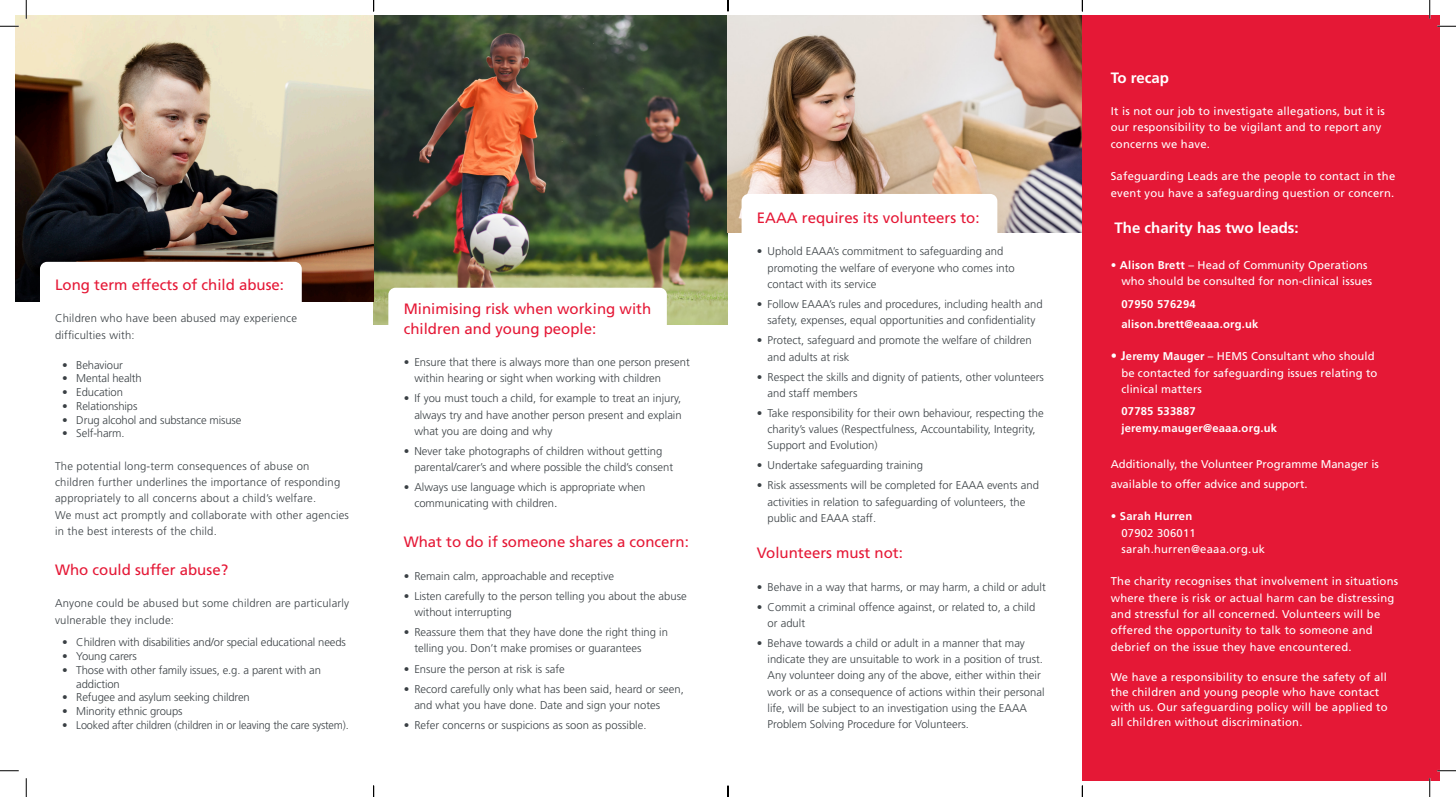
<style>
.page{position:relative;width:1456px;height:797px;background:#fff}
.page>*{position:absolute;margin:0;border:0;box-sizing:border-box;transform-origin:0 0}
.t1{font:15px/20px "Frutiger LT Std";color:#e51836}
.t2{font:700 15px "Frutiger LT Std";color:#fff}
.t3{font:300 11.25px/16.2px "Frutiger LT Std";color:#3a4044}
.t4{font:11.25px/16.2px "Frutiger LT Std";letter-spacing:.02em;color:#fff}
.t5{font:300 11.25px/16.2px "Frutiger LT Std";letter-spacing:.02em;color:#3a4044}
.t6{font:11.25px/20px "Frutiger LT Std";color:#fff}
.t7{font:700 11.25px/20px "Frutiger LT Std";letter-spacing:.02em;color:#fff}
.s1{font-size:12.5px}
.s2{font-weight:300}
.s3{font-weight:700}
.s4{font-weight:300;font-size:12.5px}
.s5{font-weight:700;font-size:12.5px}
</style>
<div class="page">
<img style="left:373px;top:16px;width:355px;height:308px">
<img style="left:16px;top:16px;width:357px;height:286px">
<img style="left:728px;top:16px;width:354px;height:217px">
<div style="left:40px;top:262px;width:262px;height:62px;background:#fff;border-radius:7px"></div>
<div style="left:388px;top:288px;width:279px;height:288px;background:#fff;border-radius:7px"></div>
<div style="left:741px;top:194px;width:256px;height:274px;background:#fff;border-radius:7px"></div>
<div style="left:1082px;top:16px;width:358px;height:765px;background:#e51836"></div>
<svg style="left:0;top:25px;width:19px;height:2px"></svg>
<svg style="left:1437px;top:25px;width:19px;height:2px"></svg>
<svg style="left:0;top:770px;width:19px;height:1px"></svg>
<svg style="left:1437px;top:770px;width:19px;height:1px"></svg>
<svg style="left:25px;top:0;width:2px;height:19px"></svg>
<svg style="left:25px;top:778px;width:2px;height:19px"></svg>
<svg style="left:1429px;top:0;width:1px;height:19px"></svg>
<svg style="left:1429px;top:778px;width:1px;height:19px"></svg>
<svg style="left:373px;top:785px;width:1px;height:12px"></svg>
<svg style="left:727px;top:0;width:2px;height:11px"></svg>
<svg style="left:727px;top:785px;width:2px;height:12px"></svg>
<svg style="left:1081px;top:0;width:2px;height:11px"></svg>
<svg style="left:1081px;top:785px;width:2px;height:12px"></svg>
<p class="t1" style="left:55px;top:275px;width:230px">Long term effects of child abuse:</p>
<p class="t5" style="left:55px;top:310px;width:244px">Children who have been abused may experience difficulties with:</p>
<p class="t3" style="left:62px;top:357px;width:62px">• Behaviour</p>
<p class="t3" style="left:62px;top:370px;width:81px">• Mental health</p>
<p class="t3" style="left:62px;top:384px;width:62px">• Education</p>
<p class="t3" style="left:62px;top:398px;width:77px">• Relationships</p>
<p class="t3" style="left:62px;top:412px;width:181px">• Drug alcohol and substance misuse</p>
<p class="t3" style="left:62px;top:425px;width:64px">• Self-harm.</p>
<p class="t5" style="left:55px;top:458px;width:287px">The potential long-term consequences of abuse on children further underlines the importance of responding appropriately to all concerns about a child’s welfare.</p>
<p class="t5" style="left:55px;top:507px;width:295px">We must act promptly and collaborate with other agencies in the best interests of the child.</p>
<p class="t1" style="left:55px;top:560px;width:175px">Who could suffer abuse?</p>
<p class="t5" style="left:55px;top:595px;width:296px">Anyone could be abused but some children are particularly vulnerable they include:</p>
<p class="t3" style="left:62px;top:634px;width:285px">• Children with disabilities and/or special educational needs</p>
<p class="t3" style="left:62px;top:648px;width:76px">• Young carers</p>
<p class="t3" style="left:76px;top:663px;width:246px;line-height:13.8px;text-indent:-14px">• Those with other family issues, e.g. a parent with an addiction</p>
<p class="t3" style="left:62px;top:689px;width:189px">• Refugee and asylum seeking children</p>
<p class="t3" style="left:62px;top:703px;width:122px">• Minority ethnic groups</p>
<p class="t3" style="left:62px;top:717px;width:288px">• Looked after children (children in or leaving the care system).</p>
<p class="t1" style="left:404px;top:298px;width:249px">Minimising risk when working with children and young people:</p>
<p class="t3" style="left:414px;top:354px;width:277px;text-indent:-11px">• Ensure that there is always more than one person present within hearing or sight when working with children</p>
<p class="t3" style="left:414px;top:390px;width:269px;text-align:justify;text-indent:-11px">• If you must touch a child, for example to treat an injury, always try and have another person present and explain what you are doing and why</p>
<p class="t3" style="left:414px;top:443px;width:260px;text-indent:-11px">• Never take photographs of children without getting parental/carer’s and where possible the child’s consent</p>
<p class="t3" style="left:414px;top:479px;width:233px;text-indent:-11px">• Always use language which is appropriate when communicating with children<span class="s1">.</span></p>
<p class="t1" style="left:404px;top:532px;width:287px">What to do if someone shares a concern:</p>
<p class="t3" style="left:404px;top:568px;width:212px">• Remain calm, approachable and receptive</p>
<p class="t3" style="left:414px;top:588px;width:274px;text-indent:-11px">• Listen carefully to the person telling you about the abuse without interrupting</p>
<p class="t3" style="left:414px;top:624px;width:255px;text-indent:-11px">• Reassure them that they have done the right thing in telling you. Don’t make promises or guarantees</p>
<p class="t3" style="left:404px;top:660px;width:163px">• Ensure the person at risk is safe</p>
<p class="t3" style="left:414px;top:680px;width:271px;text-indent:-11px">• Record carefully only what has been said, heard or seen, and what you have done. Date and sign your notes</p>
<p class="t3" style="left:404px;top:717px;width:244px">• Refer concerns or suspicions as soon as possible.</p>
<p class="t1" style="left:757px;top:208px;width:224px">EAAA requires its volunteers to:</p>
<p class="t3" style="left:767px;top:243px;width:249px;text-indent:-11px">• Uphold EAAA’s commitment to safeguarding and promoting the welfare of everyone who comes into contact with its service</p>
<p class="t3" style="left:757px;top:296px;width:287px;text-align:center">• Follow EAAA’s rules and procedures, including health and safety, expenses, equal opportunities and confidentiality</p>
<p class="t3" style="left:767px;top:332px;width:266px;text-indent:-11px">• Protect, safeguard and promote the welfare of children and adults at risk</p>
<p class="t3" style="left:767px;top:368px;width:278px;text-indent:-11px">• Respect the skills and dignity of patients, other volunteers and staff members</p>
<p class="t3" style="left:767px;top:405px;width:278px;text-indent:-11px">• Take responsibility for their own behaviour, respecting the charity’s values (Respectfulness, Accountability, Integrity,<br>Support and Evolution)</p>
<p class="t3" style="left:757px;top:457px;width:168px">• Undertake safeguarding training</p>
<p class="t3" style="left:767px;top:477px;width:273px;text-indent:-11px">• Risk assessments will be completed for EAAA events and activities in relation to safeguarding of volunteers, the public and EAAA staff.</p>
<p class="t1" style="left:757px;top:543px;width:147px">Volunteers must not:</p>
<p class="t3" style="left:757px;top:578px;width:290px">• Behave in a way that harms, or may harm, a child or adult</p>
<p class="t3" style="left:767px;top:598px;width:269px;text-indent:-11px">• Commit a criminal offence against, or related to, a child or adult</p>
<p class="t3" style="left:767px;top:635px;width:278px;text-indent:-11px">• Behave towards a child or adult in a manner that may indicate they are unsuitable to work in a position of trust.<br>Any volunteer doing any of the above, either within their work or as a consequence of actions within their personal life, will be subject to an investigation using the EAAA Problem Solving Procedure for Volunteers.</p>
<p class="t2" style="left:1111px;top:69px;width:60px">To recap</p>
<p class="t4" style="left:1111px;top:103px;width:276px">It is not our job to investigate allegations, but it is our responsibility to be vigilant and to report any concerns we have.</p>
<p class="t4" style="left:1111px;top:168px;width:286px">Safeguarding Leads are the people to contact in the event you have a safeguarding question or concern.</p>
<p class="t2" style="left:1114px;top:219px;width:186px">The charity has two leads:</p>
<p class="t4" style="left:1121px;top:257px;width:252px;text-indent:-11px"><span class="s2">•</span> <span class="s3">Alison Brett</span> – Head of Community Operations who should be consulted for non-clinical issues</p>
<p class="t7" style="left:1121px;top:294px;width:139px">07950 576294 alison.brett@eaaa.org.uk</p>
<p class="t4" style="left:1121px;top:348px;width:257px;text-indent:-11px"><span class="s4">•</span> <span class="s5">J</span><span class="s3">eremy Mauger</span> – HEMS Consultant who should be contacted for safeguarding issues relating to clinical matters</p>
<p class="t7" style="left:1121px;top:403px;width:157px;line-height:16.2px">07785 533887 jeremy.mauger@eaaa.org.uk</p>
<p class="t6" style="left:1111px;top:454px;width:270px">Additionally, the Volunteer Programme Manager is available to offer advice and support.</p>
<p class="t4" style="left:1121px;top:508px;width:145px;text-indent:-11px"><span class="s2">•</span> <span class="s3">Sarah Hurren<br></span>07902 306011 sarah.hurren@eaaa.org.uk</p>
<p class="t4" style="left:1111px;top:573px;width:289px">The charity recognises that involvement in situations where there is risk or actual harm can be distressing and stressful for all concerned. Volunteers will be offered the opportunity to talk to someone and debrief on the issue they have encountered.</p>
<p class="t4" style="left:1111px;top:669px;width:278px;line-height:15px">We have a responsibility to ensure the safety of all the children and young people who have contact with us. Our safeguarding policy will be applied to all children without discrimination.</p>
</div>
